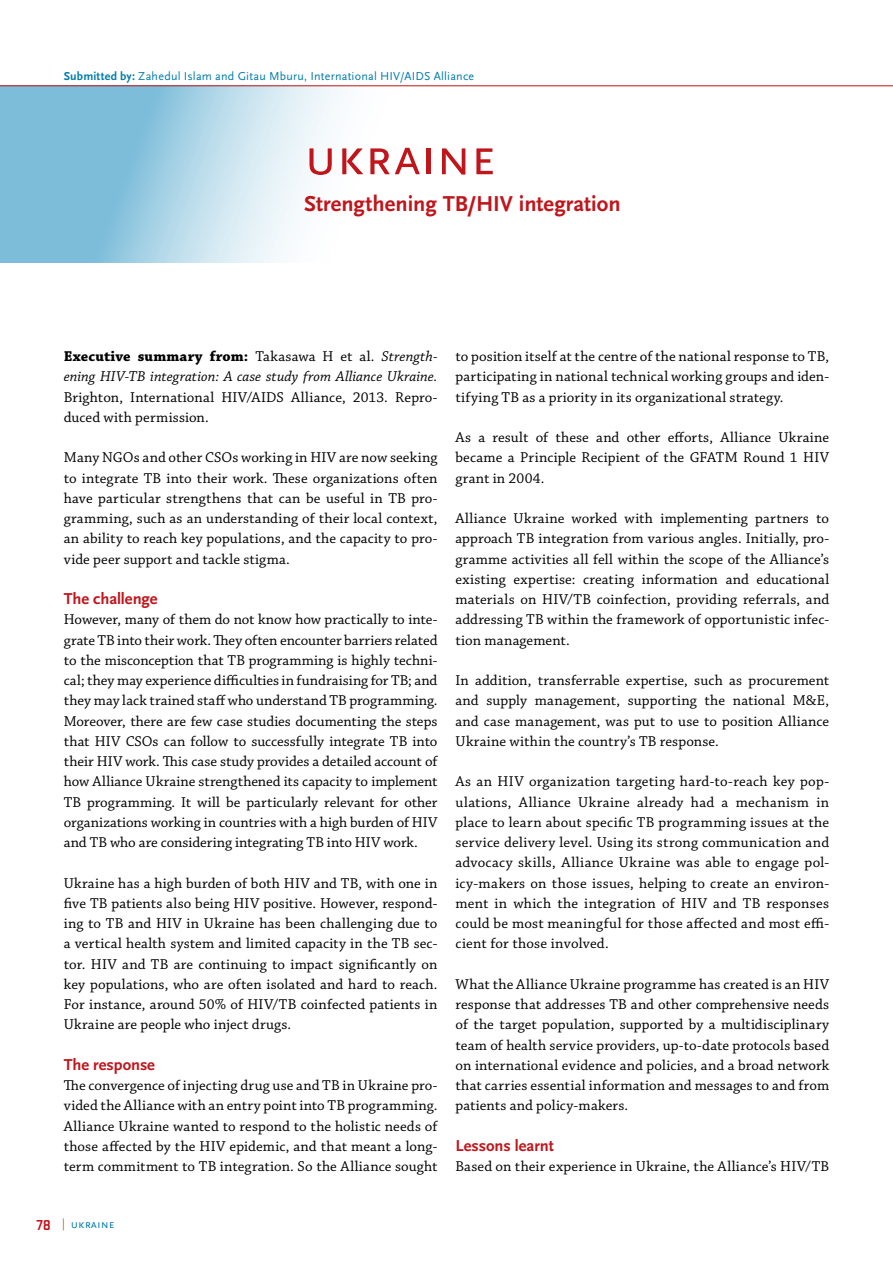
<style>
.page{position:relative;width:893px;height:1263px;background:#fff}
.page>*{position:absolute;margin:0;border:0;box-sizing:border-box;transform-origin:0 0}
.t1{font:54px "Scala Sans Caps";letter-spacing:-.02em;color:#c0151b}
.t2{font:700 22.5px "Scala Sans";color:#c0151b}
.t3{font:700 16.5px "Scala Sans";letter-spacing:-.005em;color:#c0151b}
.t4{font:15px/20.2px "Chaparral Pro";letter-spacing:.01em;color:#000;text-align:justify}
.t5{font:italic 15px/20.2px "Chaparral Pro";letter-spacing:.005em;color:#000}
.t6{font:12px "Scala Sans";letter-spacing:.015em;color:#007cab}
.t7{font:12px "Scala Sans Caps";color:#007cab}
.s1{font-weight:700}
.s2{font-weight:700;font-style:normal}
.s3{font-style:normal}
.s4{font-family:"Stratum No 1";font-weight:700;font-size:15px;color:#c0151b}
.s5{font-family:"Stratum No 1";color:#c0151b}
</style>
<div class="page">
<svg style="left:0;top:86px;width:829px;height:176px"></svg>
<hr style="left:0;top:85px;width:893px;height:1px;background:#c0151b">
<p class="t6" style="left:64px;top:69px;width:412px"><span class="s1">Submitted by:</span> Zahedul Islam and Gitau Mburu, International HIV/AIDS Alliance</p>
<h1 class="t1" style="left:304px;top:127px;width:193px">ukraine</h1>
<h2 class="t2" style="left:304px;top:192px;width:318px">Strengthening TB/HIV integration</h2>
<p class="t5" style="left:64px;top:347px;width:375px"><span class="s2">Executive summary from:</span> <span class="s3">Takasawa H et al.</span> Strength&shy;ening HIV-TB integration: A case study from Alliance Ukraine.</p>
<p class="t4" style="left:64px;top:387px;width:375px">Brighton, International HIV/AIDS Alliance, 2013. Repro&shy;duced with permission.</p>
<p class="t4" style="left:64px;top:448px;width:375px">Many NGOs and other CSOs working in HIV are now seeking to integrate TB into their work. These organizations often have particular strengthens that can be useful in TB pro&shy;gramming, such as an understanding of their local context, an ability to reach key populations, and the capacity to pro&shy;vide peer support and tackle stigma.</p>
<p class="t3" style="left:64px;top:590px;width:95px">The challenge</p>
<p class="t4" style="left:64px;top:610px;width:375px">However, many of them do not know how practically to inte&shy;grate TB into their work. They often encounter barriers related to the misconception that TB programming is highly techni&shy;cal; they may experience difficulties in fundraising for TB; and they may lack trained staff who understand TB programming.<br>Moreover, there are few case studies documenting the steps that HIV CSOs can follow to successfully integrate TB into their HIV work. This case study provides a detailed account of how Alliance Ukraine strengthened its capacity to implement TB programming. It will be particularly relevant for other organizations working in countries with a high burden of HIV and TB who are considering integrating TB into HIV work.</p>
<p class="t4" style="left:64px;top:873px;width:375px">Ukraine has a high burden of both HIV and TB, with one in five TB patients also being HIV positive. However, respond&shy;ing to TB and HIV in Ukraine has been challenging due to a vertical health system and limited capacity in the TB sec&shy;tor. HIV and TB are continuing to impact significantly on key populations, who are often isolated and hard to reach.<br>For instance, around 50% of HIV/TB coinfected patients in Ukraine are people who inject drugs.</p>
<p class="t3" style="left:64px;top:1056px;width:93px">The response</p>
<p class="t4" style="left:64px;top:1076px;width:375px">The convergence of injecting drug use and TB in Ukraine pro&shy;vided the Alliance with an entry point into TB programming.<br>Alliance Ukraine wanted to respond to the holistic needs of those affected by the HIV epidemic, and that meant a long&shy;term commitment to TB integration. So the Alliance sought</p>
<p class="t7" style="left:37px;top:1217px;width:79px"><span class="s4">78</span> <span class="s5">|</span> ukraine</p>
<p class="t4" style="left:455px;top:347px;width:375px">to position itself at the centre of the national response to TB, participating in national technical working groups and iden&shy;tifying TB as a priority in its organizational strategy.</p>
<p class="t4" style="left:455px;top:428px;width:375px">As a result of these and other efforts, Alliance Ukraine became a Principle Recipient of the GFATM Round 1 HIV grant in 2004.</p>
<p class="t4" style="left:455px;top:509px;width:375px">Alliance Ukraine worked with implementing partners to approach TB integration from various angles. Initially, pro&shy;gramme activities all fell within the scope of the Alliance’s existing expertise: creating information and educational materials on HIV/TB coinfection, providing referrals, and addressing TB within the framework of opportunistic infec&shy;tion management.</p>
<p class="t4" style="left:455px;top:671px;width:375px">In addition, transferrable expertise, such as procurement and supply management, supporting the national M&amp;E, and case management, was put to use to position Alliance Ukraine within the country’s TB response.</p>
<p class="t4" style="left:455px;top:772px;width:375px">As an HIV organization targeting hard-to-reach key pop&shy;ulations, Alliance Ukraine already had a mechanism in place to learn about specific TB programming issues at the service delivery level. Using its strong communication and advocacy skills, Alliance Ukraine was able to engage pol&shy;icy-makers on those issues, helping to create an environ&shy;ment in which the integration of HIV and TB responses could be most meaningful for those affected and most effi&shy;cient for those involved.</p>
<p class="t4" style="left:455px;top:975px;width:375px">What the Alliance Ukraine programme has created is an HIV response that addresses TB and other comprehensive needs of the target population, supported by a multidisciplinary team of health service providers, up-to-date protocols based on international evidence and policies, and a broad network that carries essential information and messages to and from patients and policy-makers.</p>
<p class="t3" style="left:455px;top:1137px;width:100px">Lessons learnt</p>
<p class="t4" style="left:455px;top:1157px;width:375px">Based on their experience in Ukraine, the Alliance’s HIV/TB</p>
</div>
